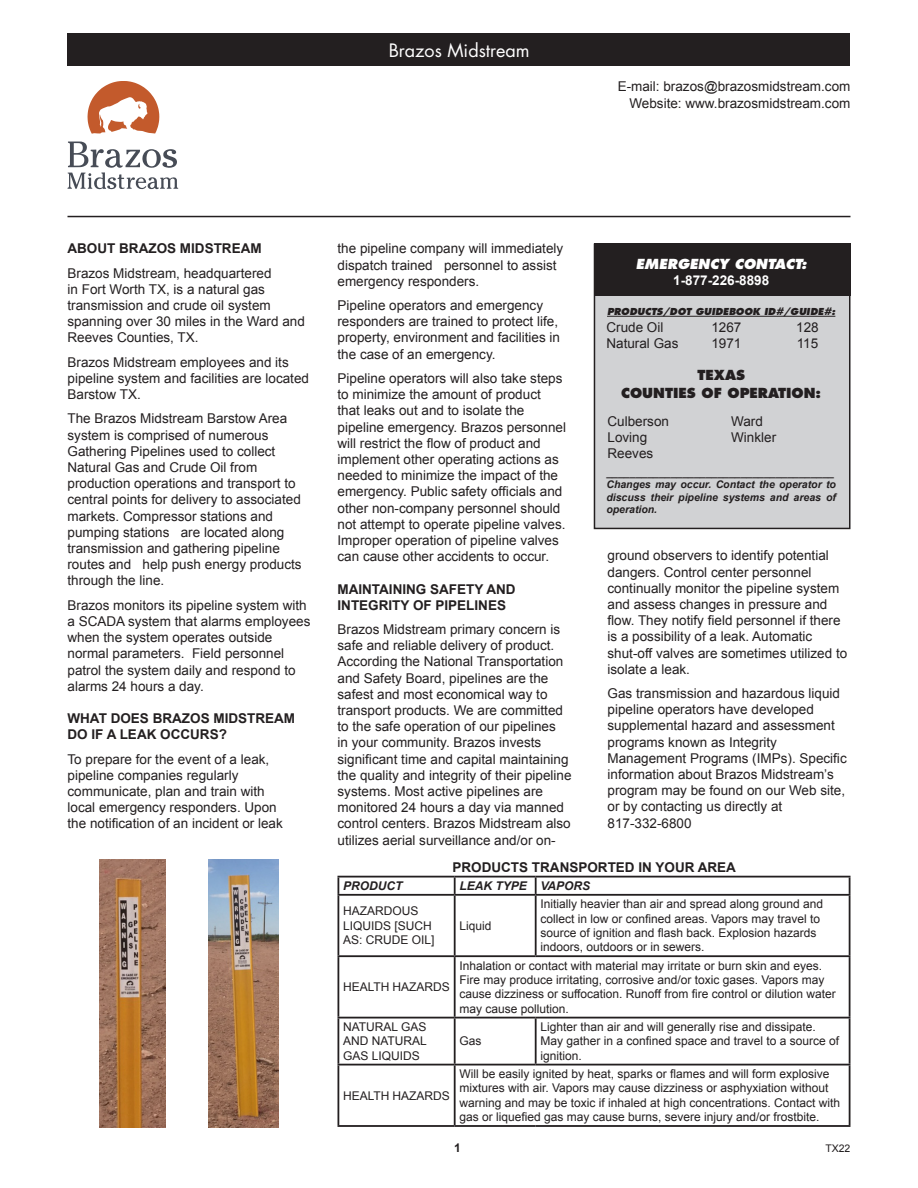
<style>
.page{position:relative;width:918px;height:1188px;background:#fff}
.page>*{position:absolute;margin:0;border:0;box-sizing:border-box;transform-origin:0 0}
.t1{font:18px "Futura";color:#fff}
.t2{font:13.5px/16.2px "Arial";color:#231f20}
.t3{font:700 13.5px/16.2px "Arial";color:#231f20}
.t4{font:800 13.5px "Futura";color:#231f20}
.t5{font:italic 800 13.5px "Futura";color:#fff}
.t6{font:700 13.5px "Arial";color:#fff}
.t7{font:12px/14.4px "Arial";color:#231f20}
.t8{font:italic 700 12px "Arial";color:#231f20}
.t9{font:700 12px "Arial";color:#231f20}
.t10{font:italic 700 10.5px/12.6px "Arial";color:#231f20;text-align:justify}
.t11{font:10.5px "Arial";color:#231f20}
.t12{font:italic 800 9.3px "Futura";color:#231f20}
</style>
<div class="page">
<hr style="left:68px;top:216px;width:782px;height:1px;background:#231f20">
<div style="left:594px;top:244px;width:256px;height:284px;background:#d1d2d4"></div>
<div style="left:594px;top:244px;width:256px;height:285px;border:2px solid #231f20"></div>
<div style="left:594px;top:244px;width:256px;height:52px;background:#231f20"></div>
<hr style="left:607px;top:316px;width:228px;height:1px;background:#231f20">
<div style="left:68px;top:34px;width:782px;height:32px;background:#231f20"></div>
<img style="left:208px;top:860px;width:70px;height:268px">
<img style="left:100px;top:860px;width:65px;height:268px">
<hr style="left:338px;top:896px;width:1px;height:59px;background:#231f20">
<hr style="left:454px;top:896px;width:2px;height:59px;background:#231f20">
<hr style="left:535px;top:896px;width:2px;height:59px;background:#231f20">
<hr style="left:849px;top:896px;width:1px;height:59px;background:#231f20">
<hr style="left:338px;top:955px;width:117px;height:2px;background:#231f20">
<hr style="left:338px;top:957px;width:1px;height:60px;background:#231f20">
<hr style="left:455px;top:955px;width:81px;height:2px;background:#231f20">
<hr style="left:454px;top:957px;width:2px;height:60px;background:#231f20">
<hr style="left:536px;top:955px;width:314px;height:2px;background:#231f20">
<hr style="left:849px;top:957px;width:1px;height:60px;background:#231f20">
<hr style="left:338px;top:1017px;width:117px;height:2px;background:#231f20">
<hr style="left:338px;top:1019px;width:1px;height:45px;background:#231f20">
<hr style="left:455px;top:1017px;width:81px;height:2px;background:#231f20">
<hr style="left:454px;top:1019px;width:2px;height:45px;background:#231f20">
<hr style="left:536px;top:1017px;width:314px;height:2px;background:#231f20">
<hr style="left:535px;top:1019px;width:2px;height:45px;background:#231f20">
<hr style="left:849px;top:1019px;width:1px;height:45px;background:#231f20">
<hr style="left:338px;top:1064px;width:117px;height:2px;background:#231f20">
<hr style="left:338px;top:1066px;width:1px;height:59px;background:#231f20">
<hr style="left:455px;top:1064px;width:81px;height:2px;background:#231f20">
<hr style="left:454px;top:1066px;width:2px;height:59px;background:#231f20">
<hr style="left:536px;top:1064px;width:314px;height:2px;background:#231f20">
<hr style="left:849px;top:1066px;width:1px;height:59px;background:#231f20">
<hr style="left:338px;top:1125px;width:117px;height:2px;background:#231f20">
<hr style="left:455px;top:1125px;width:81px;height:2px;background:#231f20">
<hr style="left:536px;top:1125px;width:314px;height:2px;background:#231f20">
<hr style="left:338px;top:876px;width:117px;height:2px;background:#231f20">
<svg style="left:338px;top:878px;width:1px;height:16px"></svg>
<hr style="left:455px;top:876px;width:81px;height:2px;background:#231f20">
<svg style="left:454px;top:878px;width:2px;height:16px"></svg>
<hr style="left:536px;top:876px;width:314px;height:2px;background:#231f20">
<svg style="left:535px;top:878px;width:2px;height:16px"></svg>
<svg style="left:849px;top:878px;width:1px;height:16px"></svg>
<hr style="left:338px;top:894px;width:117px;height:2px;background:#231f20">
<hr style="left:455px;top:894px;width:81px;height:2px;background:#231f20">
<hr style="left:536px;top:894px;width:314px;height:2px;background:#231f20">
<svg style="left:88px;top:81px;width:71px;height:53px"></svg>
<svg style="left:68px;top:141px;width:110px;height:48px"></svg>
<p class="t1" style="left:389px;top:39px;width:143px">Brazos Midstream</p>
<p class="t2" style="left:618px;top:79px;width:234px">E-mail: brazos@brazosmidstream.com</p>
<p class="t2" style="left:629px;top:95px;width:223px">Website: www.brazosmidstream.com</p>
<p class="t3" style="left:68px;top:241px;width:196px">ABOUT BRAZOS MIDSTREAM</p>
<p class="t2" style="left:68px;top:265px;width:239px">Brazos Midstream, headquartered<br>in Fort Worth TX, is a natural gas transmission and crude oil system spanning over 30 miles in the Ward and<br>Reeves Counties, TX.</p>
<p class="t2" style="left:68px;top:354px;width:243px">Brazos Midstream employees and its pipeline system and facilities are located<br>Barstow TX.</p>
<p class="t2" style="left:68px;top:411px;width:236px">The Brazos Midstream Barstow Area system is comprised of numerous Gathering Pipelines used to collect Natural Gas and Crude Oil from production operations and transport to central points for delivery to associated markets. Compressor stations and pumping stations are located along transmission and gathering pipeline routes and help push energy products through the line.</p>
<p class="t2" style="left:68px;top:597px;width:244px">Brazos monitors its pipeline system with a SCADA system that alarms employees when the system operates outside normal parameters. Field personnel patrol the system daily and respond to alarms 24 hours a day.</p>
<p class="t3" style="left:68px;top:711px;width:229px">WHAT DOES BRAZOS MIDSTREAM<br>DO IF A LEAK OCCURS?</p>
<p class="t2" style="left:68px;top:751px;width:217px">To prepare for the event of a leak, pipeline companies regularly communicate, plan and train with local emergency responders. Upon the notification of an incident or leak</p>
<p class="t2" style="left:338px;top:241px;width:227px">the pipeline company will immediately dispatch trained personnel to assist emergency responders.</p>
<p class="t2" style="left:338px;top:297px;width:224px">Pipeline operators and emergency responders are trained to protect life, property, environment and facilities in the case of an emergency.</p>
<p class="t2" style="left:338px;top:370px;width:230px">Pipeline operators will also take steps to minimize the amount of product that leaks out and to isolate the pipeline emergency. Brazos personnel will restrict the flow of product and implement other operating actions as needed to minimize the impact of the emergency. Public safety officials and other non-company personnel should not attempt to operate pipeline valves.<br>Improper operation of pipeline valves can cause other accidents to occur.</p>
<p class="t3" style="left:338px;top:581px;width:180px">MAINTAINING SAFETY AND<br>INTEGRITY OF PIPELINES</p>
<p class="t2" style="left:338px;top:621px;width:236px">Brazos Midstream primary concern is safe and reliable delivery of product.<br>According the National Transportation and Safety Board, pipelines are the safest and most economical way to transport products. We are committed to the safe operation of our pipelines<br>in your community. Brazos invests significant time and capital maintaining the quality and integrity of their pipeline systems. Most active pipelines are monitored 24 hours a day via manned control centers. Brazos Midstream also utilizes aerial surveillance and/or on-</p>
<p class="t5" style="left:636px;top:255px;width:172px">EMERGENCY CONTACT:</p>
<p class="t6" style="left:673px;top:271px;width:98px">1-877-226-8898</p>
<p class="t12" style="left:607px;top:306px;width:230px">PRODUCTS/DOT GUIDEBOOK ID#/GUIDE#:</p>
<p class="t2" style="left:606px;top:319px;width:59px">Crude Oil</p>
<p class="t2" style="left:711px;top:319px;width:32px">1267</p>
<p class="t2" style="left:796px;top:319px;width:24px">128</p>
<p class="t2" style="left:606px;top:335px;width:74px">Natural Gas</p>
<p class="t2" style="left:711px;top:335px;width:32px">1971</p>
<p class="t2" style="left:797px;top:335px;width:23px">115</p>
<p class="t4" style="left:697px;top:366px;width:49px">TEXAS</p>
<p class="t4" style="left:621px;top:384px;width:202px">COUNTIES OF OPERATION:</p>
<p class="t2" style="left:608px;top:413px;width:63px">Culberson</p>
<p class="t2" style="left:608px;top:429px;width:41px">Loving</p>
<p class="t2" style="left:608px;top:445px;width:47px">Reeves</p>
<p class="t2" style="left:731px;top:413px;width:33px">Ward</p>
<p class="t2" style="left:731px;top:429px;width:46px">Winkler</p>
<p class="t10" style="left:606px;top:466px;width:229px">_______________________________________</p>
<p class="t10" style="left:606px;top:478px;width:231px">Changes may occur. Contact the operator to discuss their pipeline systems and areas of operation.</p>
<p class="t2" style="left:608px;top:548px;width:241px">ground observers to identify potential dangers. Control center personnel continually monitor the pipeline system and assess changes in pressure and flow. They notify field personnel if there is a possibility of a leak. Automatic shut-off valves are sometimes utilized to isolate a leak.</p>
<p class="t2" style="left:608px;top:685px;width:241px">Gas transmission and hazardous liquid pipeline operators have developed supplemental hazard and assessment programs known as Integrity Management Programs (IMPs). Specific information about Brazos Midstream’s program may be found on our Web site, or by contacting us directly at 817-332-6800</p>
<p class="t3" style="left:452px;top:860px;width:285px">PRODUCTS TRANSPORTED IN YOUR AREA</p>
<p class="t8" style="left:343px;top:878px;width:61px">PRODUCT</p>
<p class="t8" style="left:459px;top:878px;width:69px">LEAK TYPE</p>
<p class="t8" style="left:540px;top:878px;width:51px">VAPORS</p>
<p class="t7" style="left:343px;top:904px;width:93px">HAZARDOUS<br>LIQUIDS [SUCH<br>AS: CRUDE OIL]</p>
<p class="t7" style="left:540px;top:897px;width:284px">Initially heavier than air and spread along ground and collect in low or confined areas. Vapors may travel to source of ignition and flash back. Explosion hazards indoors, outdoors or in sewers.</p>
<p class="t7" style="left:459px;top:919px;width:34px">Liquid</p>
<p class="t7" style="left:343px;top:980px;width:108px">HEALTH HAZARDS</p>
<p class="t7" style="left:343px;top:1020px;width:85px;text-align:justify">NATURAL GAS AND NATURAL GAS LIQUIDS</p>
<p class="t7" style="left:343px;top:1088px;width:108px">HEALTH HAZARDS</p>
<p class="t7" style="left:459px;top:958px;width:378px">Inhalation or contact with material may irritate or burn skin and eyes.<br>Fire may produce irritating, corrosive and/or toxic gases. Vapors may cause dizziness or suffocation. Runoff from fire control or dilution water may cause pollution.</p>
<p class="t7" style="left:459px;top:1034px;width:24px">Gas</p>
<p class="t7" style="left:540px;top:1020px;width:300px">Lighter than air and will generally rise and dissipate.<br>May gather in a confined space and travel to a source of ignition.</p>
<p class="t7" style="left:459px;top:1067px;width:382px">Will be easily ignited by heat, sparks or flames and will form explosive mixtures with air. Vapors may cause dizziness or asphyxiation without warning and may be toxic if inhaled at high concentrations. Contact with gas or liquefied gas may cause burns, severe injury and/or frostbite.</p>
<p class="t9" style="left:454px;top:1140px;width:8px">1</p>
<p class="t11" style="left:825px;top:1141px;width:27px">TX22</p>
</div>
